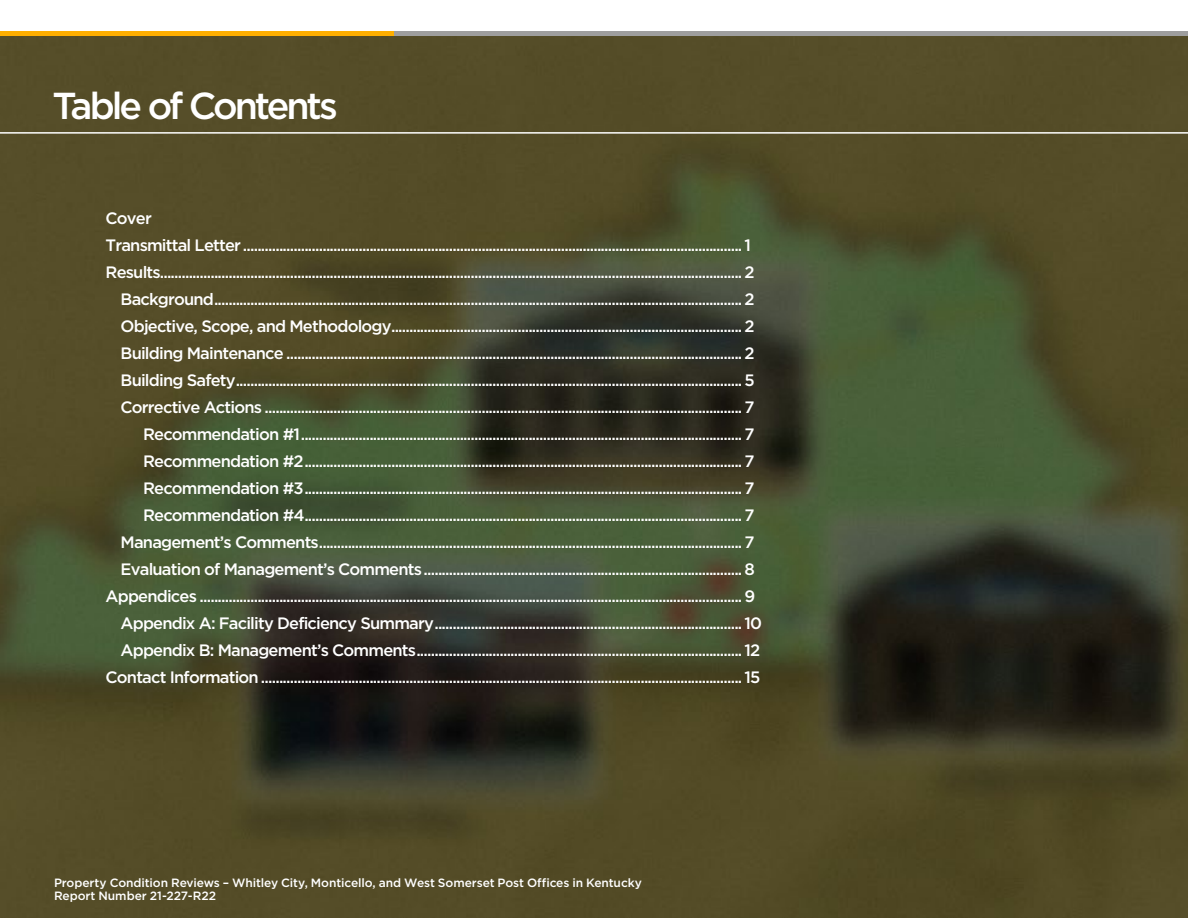
<style>
.page{position:relative;width:1188px;height:918px;background:#fff}
.page>*{position:absolute;margin:0;border:0;box-sizing:border-box;transform-origin:0 0}
.t1{font:500 37.5px "Gotham";letter-spacing:-.085em;color:#fff}
.t2{font:500 16.5px "Gotham";letter-spacing:-.05em;color:#fff}
.t3{font:500 12px/13.5px "Gotham";letter-spacing:-.01em;color:#fff}
</style>
<div class="page">
<img style="left:0;top:31px;width:1188px;height:887px">
<hr style="left:0;top:132px;width:1188px;height:2px;background:#fff">
<hr style="left:0;top:32px;width:1188px;height:4px;background:#9e9e9e">
<hr style="left:0;top:32px;width:394px;height:4px;background:#ffaf00">
<h1 class="t1" style="left:52px;top:84px;width:287px">Table of Contents</h1>
<p class="t2" style="left:106px;top:209px;width:48px">Cover</p>
<p class="t2" style="left:106px;top:236px;width:647px">Transmittal Letter .......................................................................................................................................... 1</p>
<p class="t2" style="left:106px;top:263px;width:651px">Results................................................................................................................................................................. 2</p>
<p class="t2" style="left:121px;top:290px;width:636px">Background.................................................................................................................................................. 2</p>
<p class="t2" style="left:121px;top:317px;width:636px">Objective, Scope, and Methodology................................................................................................. 2</p>
<p class="t2" style="left:121px;top:344px;width:636px">Building Maintenance .............................................................................................................................. 2</p>
<p class="t2" style="left:121px;top:371px;width:636px">Building Safety............................................................................................................................................ 5</p>
<p class="t2" style="left:121px;top:398px;width:636px">Corrective Actions .................................................................................................................................... 7</p>
<p class="t2" style="left:143px;top:425px;width:613px">Recommendation #1.......................................................................................................................... 7</p>
<p class="t2" style="left:143px;top:452px;width:613px">Recommendation #2......................................................................................................................... 7</p>
<p class="t2" style="left:143px;top:479px;width:613px">Recommendation #3......................................................................................................................... 7</p>
<p class="t2" style="left:143px;top:506px;width:613px">Recommendation #4......................................................................................................................... 7</p>
<p class="t2" style="left:121px;top:533px;width:636px">Management’s Comments..................................................................................................................... 7</p>
<p class="t2" style="left:121px;top:560px;width:636px">Evaluation of Management’s Comments........................................................................................ 8</p>
<p class="t2" style="left:106px;top:587px;width:651px">Appendices ...................................................................................................................................................... 9</p>
<p class="t2" style="left:121px;top:614px;width:643px">Appendix A: Facility Deficiency Summary..................................................................................... 10</p>
<p class="t2" style="left:121px;top:641px;width:641px">Appendix B: Management’s Comments.......................................................................................... 12</p>
<p class="t2" style="left:106px;top:668px;width:656px">Contact Information ..................................................................................................................................... 15</p>
<p class="t3" style="left:54px;top:875px;width:590px">Property Condition Reviews – Whitley City, Monticello, and West Somerset Post Offices in Kentucky<br>Report Number 21-227-R22</p>
</div>
